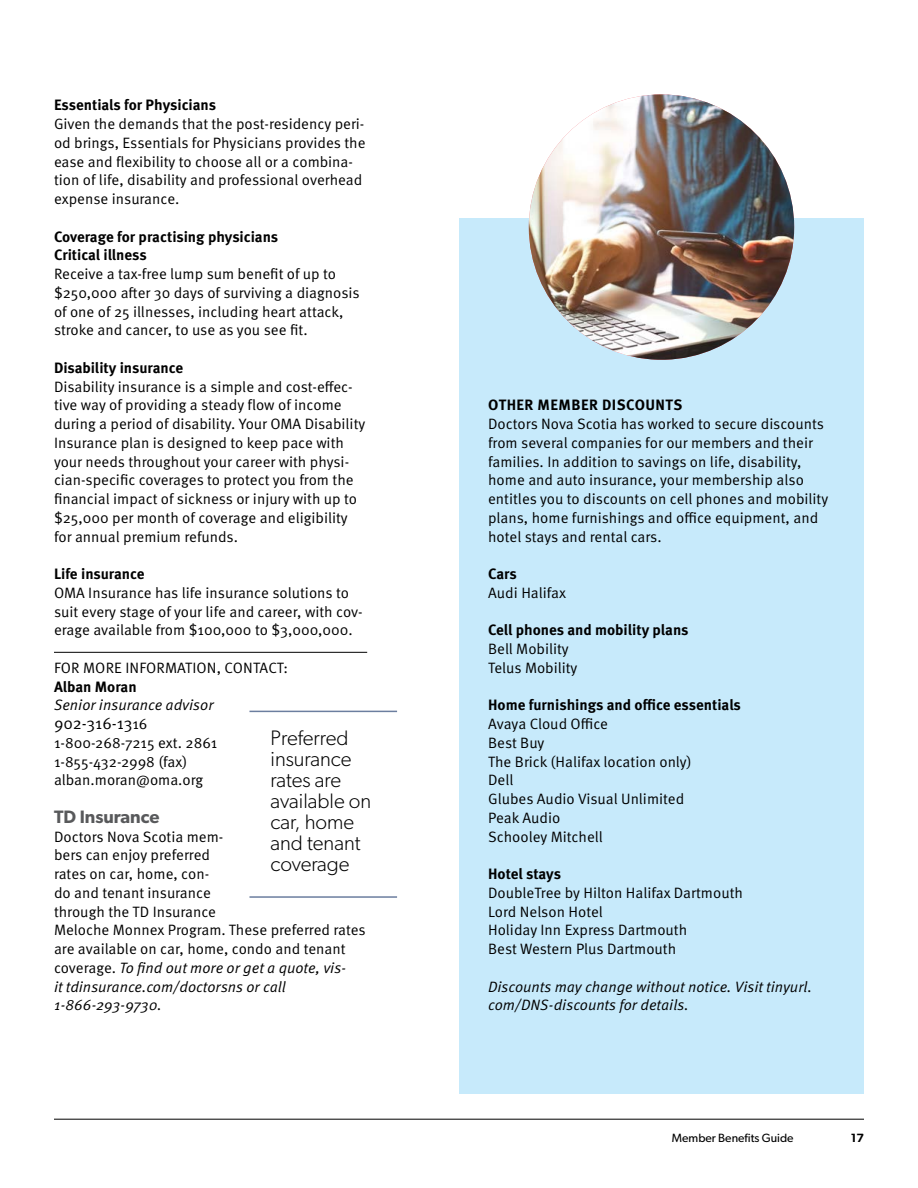
<style>
.page{position:relative;width:918px;height:1188px;background:#fff}
.page>*{position:absolute;margin:0;border:0;box-sizing:border-box;transform-origin:0 0}
.pull_quote{font:300 21px/21px "Gibson";color:#000}
.hed_2{font:600 18px "Gibson";color:#58595b}
.body_no_indent{font:16.5px "Meta OT Norm";color:#000}
.body_no_indent-2{font:15px/18.8px "Meta OT Norm";color:#000}
.body_no_indent-3{font:700 15px/18.8px "Meta OT";color:#000}
.body_no_indent-4{font:15px/18.8px "Meta OT Norm Ita";color:#000}
.sub_hed{font:700 15px "Meta OT";letter-spacing:-.005em;color:#000}
.Contact{font:15px "Meta OT Norm";letter-spacing:.01em;color:#000}
.t1{font:12px "Gibson";color:#000}
.t2{font:600 12px "Gibson";color:#000}
.s1{font-size:15px}
.s2{font-family:"Meta OT Norm Ita"}
.s3{font-family:"Meta OT";font-weight:700}
.s4{font-family:"Meta OT Norm";font-weight:400}
</style>
<div class="page">
<hr style="left:54px;top:1119px;width:810px;height:1px;background:#000">
<hr style="left:54px;top:652px;width:313px;height:1px;background:#000">
<div style="left:459px;top:218px;width:405px;height:876px;background:#c7eafb"></div>
<img style="left:529px;top:94px;width:265px;height:266px;border-radius:132px">
<hr style="left:249px;top:711px;width:148px;height:1px;background:#6b7e9f">
<hr style="left:249px;top:896px;width:148px;height:2px;background:#6b7e9f">
<p class="sub_hed" style="left:54px;top:96px;width:164px">Essentials for Physicians</p>
<p class="body_no_indent-2" style="left:54px;top:115px;width:313px">Given the demands that the post-residency peri&shy;od brings, Essentials for Physicians provides the ease and flexibility to choose all or a combina&shy;tion of life, disability and professional overhead expense insurance.</p>
<p class="sub_hed" style="left:54px;top:227px;width:226px">Coverage for practising physicians</p>
<p class="body_no_indent-3" style="left:54px;top:246px;width:94px">Critical illness</p>
<p class="body_no_indent-2" style="left:54px;top:265px;width:307px">Receive a tax-free lump sum benefit of up to $250,000 after 30 days of surviving a diagnosis of one of 25 illnesses, including heart attack, stroke and cancer, to use as you see fit.</p>
<p class="sub_hed" style="left:54px;top:358px;width:131px">Disability insurance</p>
<p class="body_no_indent-2" style="left:54px;top:377px;width:313px">Disability insurance is a simple and cost-effec&shy;tive way of providing a steady flow of income during a period of disability. Your OMA Disability Insurance plan is designed to keep pace with your needs throughout your career with physi&shy;cian-specific coverages to protect you from the financial impact of sickness or injury with up to $25,000 per month of coverage and eligibility for annual premium refunds.</p>
<p class="sub_hed" style="left:54px;top:564px;width:92px">Life insurance</p>
<p class="body_no_indent-2" style="left:54px;top:583px;width:310px">OMA Insurance has life insurance solutions to suit every stage of your life and career, with cov&shy;erage available from $100,000 to $3,000,000.</p>
<p class="Contact" style="left:54px;top:659px;width:236px">FOR MORE INFORMATION, CONTACT:</p>
<p class="body_no_indent-3" style="left:54px;top:677px;width:84px">Alban Moran</p>
<p class="body_no_indent-4" style="left:54px;top:696px;width:161px">Senior insurance advisor</p>
<p class="body_no_indent" style="left:54px;top:713px;width:95px">902-316-13<span class="s1">16</span></p>
<p class="body_no_indent-2" style="left:54px;top:733px;width:165px">1-800-268-7215 ext. 2861</p>
<p class="body_no_indent-2" style="left:54px;top:752px;width:135px">1-855-432-2998 (fax)</p>
<p class="body_no_indent-2" style="left:54px;top:771px;width:151px">alban.moran@oma.org</p>
<p class="hed_2" style="left:54px;top:806px;width:107px">TD Insurance</p>
<p class="body_no_indent-2" style="left:54px;top:827px;width:313px">Doctors Nova Scotia mem-<br>bers can enjoy preferred<br>rates on car, home, con-<br>do and tenant insurance<br>through the TD Insurance<br>Meloche Monnex Program. These preferred rates are available on car, home, condo and tenant coverage. <span class="s2">To find out more or get a quote, vis-<br>it tdinsurance.com/doctorsns or call<br>1-866-293-9730.</span></p>
<p class="pull_quote" style="left:271px;top:727px;width:102px">Preferred insurance rates are available on car, home and tenant coverage</p>
<p class="body_no_indent-2" style="left:488px;top:396px;width:342px"><span class="s3">OTHER MEMBER DISCOUNTS<br></span>Doctors Nova Scotia has worked to secure discounts from several companies for our members and their families. In addition to savings on life, disability, home and auto insurance, your membership also entitles you to discounts on cell phones and mobility plans, home furnishings and office equipment, and hotel stays and rental cars.</p>
<p class="body_no_indent-2" style="left:488px;top:565px;width:80px"><span class="s3">Cars<br></span>Audi Halifax</p>
<p class="body_no_indent-3" style="left:488px;top:621px;width:202px">Cell phones and mobility plans<br><span class="s4">Bell Mobility</span></p>
<p class="body_no_indent-2" style="left:488px;top:658px;width:91px">Telus Mobility</p>
<p class="body_no_indent-3" style="left:488px;top:696px;width:254px">Home furnishings and office essentials</p>
<p class="body_no_indent-2" style="left:488px;top:715px;width:121px">Avaya Cloud Office</p>
<p class="body_no_indent-2" style="left:488px;top:733px;width:205px">Best Buy<br>The Brick (Halifax location only)<br>Dell<br>Glubes Audio Visual Unlimited</p>
<p class="body_no_indent-2" style="left:488px;top:808px;width:74px">Peak Audio</p>
<p class="body_no_indent-2" style="left:488px;top:827px;width:116px">Schooley Mitchell</p>
<p class="body_no_indent-3" style="left:488px;top:865px;width:74px">Hotel stays</p>
<p class="body_no_indent-2" style="left:488px;top:883px;width:256px">DoubleTree by Hilton Halifax Dartmouth</p>
<p class="body_no_indent-2" style="left:488px;top:902px;width:116px">Lord Nelson Hotel</p>
<p class="body_no_indent-2" style="left:488px;top:921px;width:201px">Holiday Inn Express Dartmouth</p>
<p class="body_no_indent-2" style="left:488px;top:940px;width:190px">Best Western Plus Dartmouth</p>
<p class="body_no_indent-4" style="left:488px;top:977px;width:325px">Discounts may change without notice. Visit tinyurl. com/DNS-discounts for details.</p>
<p class="t1" style="left:672px;top:1130px;width:123px">Member Benefits Guide</p>
<p class="t2" style="left:851px;top:1130px;width:15px">17</p>
</div>
